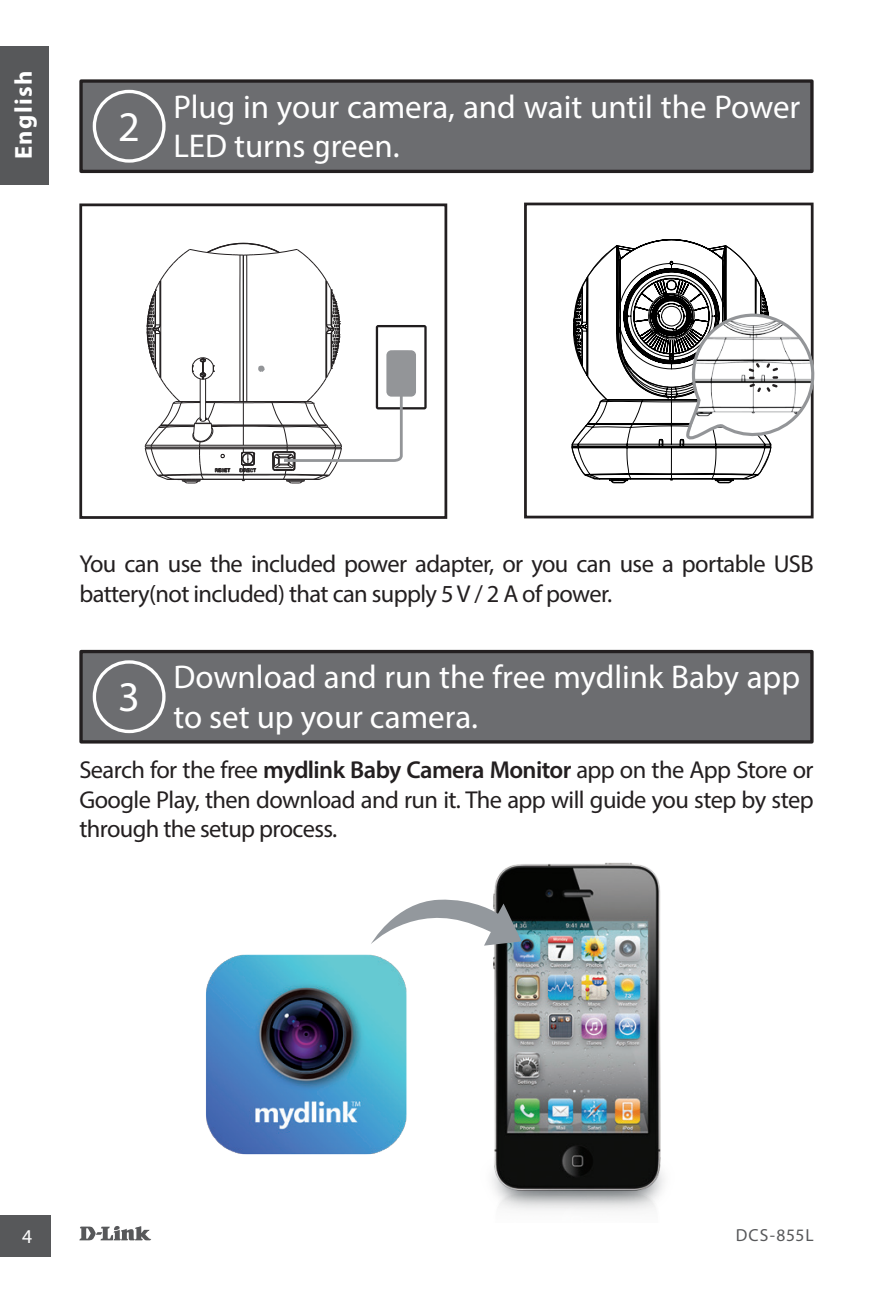
<style>
.page{position:relative;width:893px;height:1290px;background:#fff}
.page>*{position:absolute;margin:0;border:0;box-sizing:border-box;transform-origin:0 0}
.t1{font:42.35px "Myriad Pro";color:#fff}
.t2{font:32.9px/39.6px "Myriad Pro";color:#fff}
.t3{font:24.5px/29.4px "Myriad Pro";letter-spacing:-.025em;color:#231f20}
.t4{font:700 24.5px "Myriad Pro";letter-spacing:.06em;color:#fff}
.t5{font:19.6px "Myriad Pro";color:#fff}
.t6{font:17.5px "Myriad Pro";letter-spacing:.045em;color:#57585a}
.s1{font-weight:600}
</style>
<div class="page">
<svg style="left:79px;top:1226px;width:72px;height:14px"></svg>
<div style="left:0;top:1215px;width:51px;height:42px;background:#57585a"></div>
<div style="left:0;top:46px;width:49px;height:139px;background:#57585a"></div>
<div style="left:81px;top:81px;width:731px;height:90px;background:#6c6d70"></div>
<div style="left:79px;top:79px;width:735px;height:94px;border:3px solid #231f20"></div>
<div style="left:93px;top:90px;width:73px;height:73px;border:3px solid #fff;border-radius:50%"></div>
<div style="left:81px;top:651px;width:731px;height:91px;background:#6c6d70"></div>
<div style="left:79px;top:650px;width:735px;height:93px;border:3px solid #231f20"></div>
<div style="left:93px;top:660px;width:73px;height:73px;border:3px solid #fff;border-radius:50%"></div>
<img style="left:484px;top:862px;width:180px;height:349px">
<img style="left:206px;top:954px;width:201px;height:201px">
<svg style="left:371px;top:898px;width:151px;height:47px"></svg>
<div style="left:79px;top:203px;width:368px;height:316px;border:3px solid #231f20"></div>
<div style="left:524px;top:203px;width:290px;height:315px;border:3px solid #231f20"></div>
<svg style="left:571px;top:169px;width:207px;height:350px"></svg>
<svg style="left:571px;top:244px;width:47px;height:239px"></svg>
<svg style="left:618px;top:239px;width:197px;height:280px"></svg>
<svg style="left:145px;top:243px;width:282px;height:241px"></svg>
<p class="t4" style="left:8px;top:159px;width:90px;rotate:-90deg">English</p>
<h1 class="t1" style="left:118px;top:100px;width:23px">2</h1>
<h2 class="t2" style="left:173px;top:86px;width:628px">Plug in your camera, and wait until the Power<br>LED turns green.</h2>
<p class="t3" style="left:79px;top:549px;width:736px">You can use the included power adapter, or you can use a portable USB battery(not included) that can supply 5 V / 2 A of power.</p>
<h1 class="t1" style="left:118px;top:671px;width:23px">3</h1>
<h2 class="t2" style="left:173px;top:657px;width:628px">Download and run the free mydlink Baby app to set up your camera.</h2>
<p class="t3" style="left:79px;top:755px;width:736px;text-align:justify">Search for the free <span class="s1">mydlink Baby Camera Monitor</span> app on the App Store or Google Play, then download and run it. The app will guide you step by step through the setup process.</p>
<p class="t5" style="left:22px;top:1224px;width:12px">4</p>
<p class="t6" style="left:736px;top:1224px;width:79px">DCS-855L</p>
</div>
